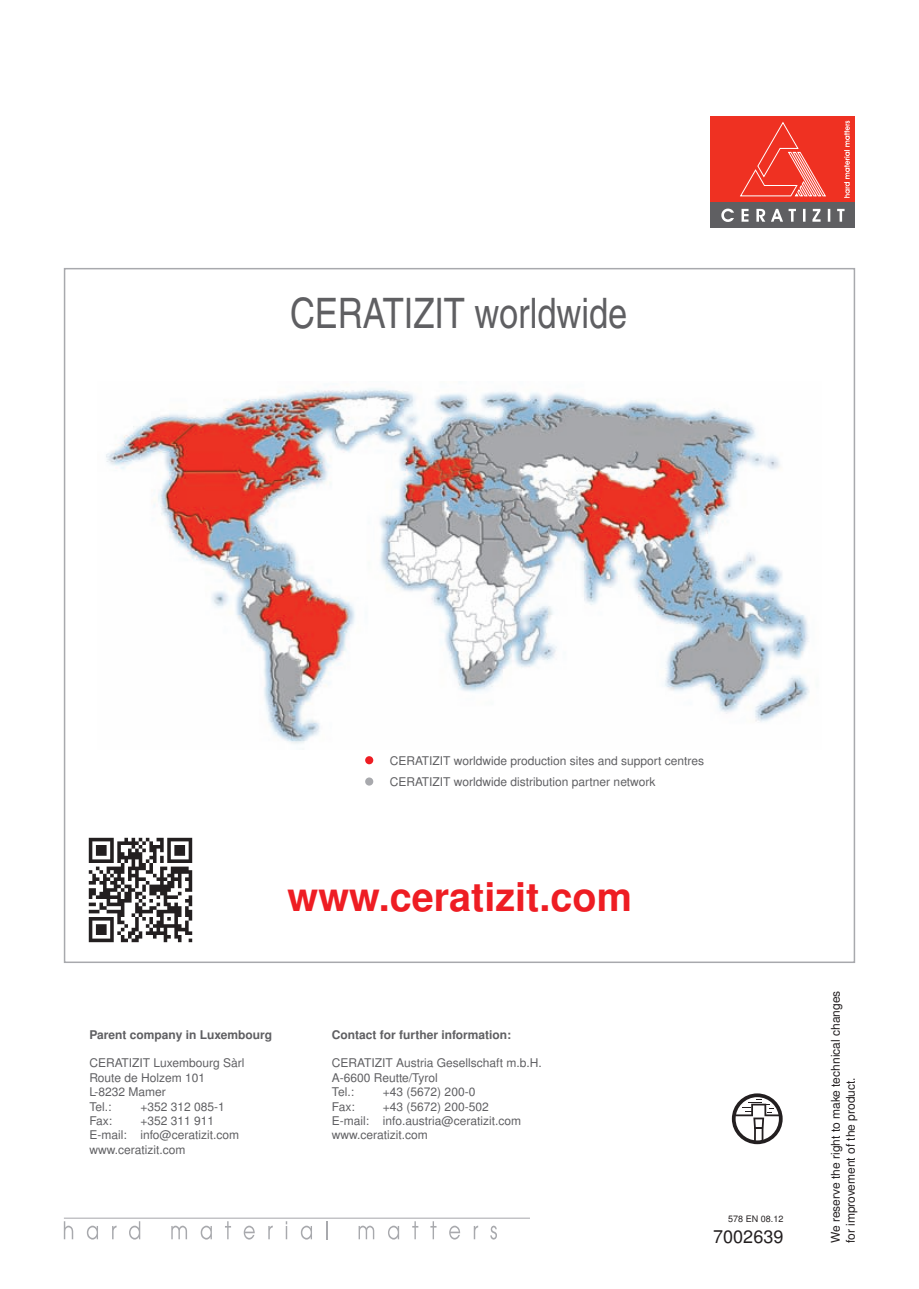
<style>
.page{position:relative;width:919px;height:1289px;background:#fff}
.page>*{position:absolute;margin:0;border:0;box-sizing:border-box;transform-origin:0 0}
.t1{font:42px "Nimbus San LOT Reg Con";color:#5f5f62}
.t2{font:700 39.6px "Nimbus San LOT";color:#ee1d23}
.t3{font:18px "Nimbus San LOT";color:#231f20}
.t4{font:12px/14.4px "Nimbus San LOT";color:#5f5f62}
.t5{font:12px/15px "Nimbus San LOT";color:#231f20}
.t6{font:700 12px "Nimbus San LOT";color:#5f5f62}
.t7{font:9px "Nimbus San LOT";color:#231f20}
</style>
<div class="page">
<div style="left:710px;top:116px;width:145px;height:86px;background:#ef3122"></div>
<div style="left:710px;top:202px;width:145px;height:26px;background:#5f5f62"></div>
<svg style="left:740px;top:122px;width:86px;height:75px"></svg>
<svg style="left:844px;top:121px;width:5px;height:77px"></svg>
<svg style="left:721px;top:209px;width:123px;height:13px"></svg>
<hr style="left:64px;top:1217px;width:466px;height:1px;background:#a8a9ad">
<svg style="left:64px;top:1221px;width:9px;height:18px"></svg>
<svg style="left:87px;top:1225px;width:11px;height:14px"></svg>
<svg style="left:112px;top:1225px;width:5px;height:14px"></svg>
<svg style="left:129px;top:1221px;width:11px;height:18px"></svg>
<svg style="left:171px;top:1225px;width:16px;height:14px"></svg>
<svg style="left:201px;top:1225px;width:11px;height:14px"></svg>
<svg style="left:225px;top:1221px;width:6px;height:18px"></svg>
<svg style="left:244px;top:1225px;width:11px;height:14px"></svg>
<svg style="left:268px;top:1225px;width:5px;height:14px"></svg>
<svg style="left:286px;top:1221px;width:1px;height:18px"></svg>
<svg style="left:301px;top:1225px;width:11px;height:14px"></svg>
<svg style="left:326px;top:1221px;width:1px;height:18px"></svg>
<svg style="left:358px;top:1225px;width:16px;height:14px"></svg>
<svg style="left:388px;top:1225px;width:11px;height:14px"></svg>
<svg style="left:412px;top:1221px;width:6px;height:18px"></svg>
<svg style="left:430px;top:1221px;width:6px;height:18px"></svg>
<svg style="left:449px;top:1225px;width:11px;height:14px"></svg>
<svg style="left:473px;top:1225px;width:5px;height:14px"></svg>
<svg style="left:490px;top:1225px;width:7px;height:14px"></svg>
<div style="left:365px;top:756px;width:8px;height:8px;background:#ee1d23;border-radius:50%"></div>
<div style="left:365px;top:777px;width:8px;height:8px;background:#a8a9ad;border-radius:50%"></div>
<svg style="left:731px;top:1093px;width:51px;height:51px"></svg>
<img style="left:106px;top:388px;width:704px;height:356px">
<img style="left:88px;top:837px;width:105px;height:106px">
<h1 class="t1" style="left:290px;top:288px;width:339px">CERATIZIT worldwide</h1>
<p class="t4" style="left:389px;top:750px;width:316px;line-height:21.1px">CERATIZIT worldwide production sites and support centres<br>CERATIZIT worldwide distribution partner network</p>
<h2 class="t2" style="left:287px;top:873px;width:346px">www.ceratizit.com</h2>
<p class="t6" style="left:89px;top:1027px;width:184px">Parent company in Luxembourg</p>
<p class="t4" style="left:89px;top:1056px;width:157px">CERATIZIT Luxembourg Sàrl<br>Route de Holzem 101<br>L-8232 Mamer<br>Tel.:</p>
<p class="t4" style="left:140px;top:1099px;width:86px">+352 312 085-1</p>
<p class="t4" style="left:89px;top:1113px;width:24px">Fax:</p>
<p class="t4" style="left:89px;top:1113px;width:151px;text-indent:51px">+352 311 911<br>E-mail: info@ceratizit.com www.ceratizit.com</p>
<p class="t6" style="left:332px;top:1027px;width:181px">Contact for further information:</p>
<p class="t4" style="left:332px;top:1056px;width:211px">CERATIZIT Austria Gesellschaft m.b.H.<br>A-6600 Reutte/Tyrol<br>Tel.:</p>
<p class="t4" style="left:383px;top:1085px;width:94px">+43 (5672) 200-0</p>
<p class="t4" style="left:332px;top:1099px;width:191px;text-indent:51px">+43 (5672) 200-502<br>E-mail: info.austria@ceratizit.com www.ceratizit.com</p>
<p class="t4" style="left:332px;top:1099px;width:24px">Fax:</p>
<p class="t7" style="left:728px;top:1213px;width:57px">578 EN 08.12</p>
<h3 class="t3" style="left:713px;top:1225px;width:72px">7002639</h3>
<p class="t5" style="left:828px;top:1243px;width:254px;rotate:-90deg">We reserve the right to make technical changes for improvement of the product.</p>
</div>
